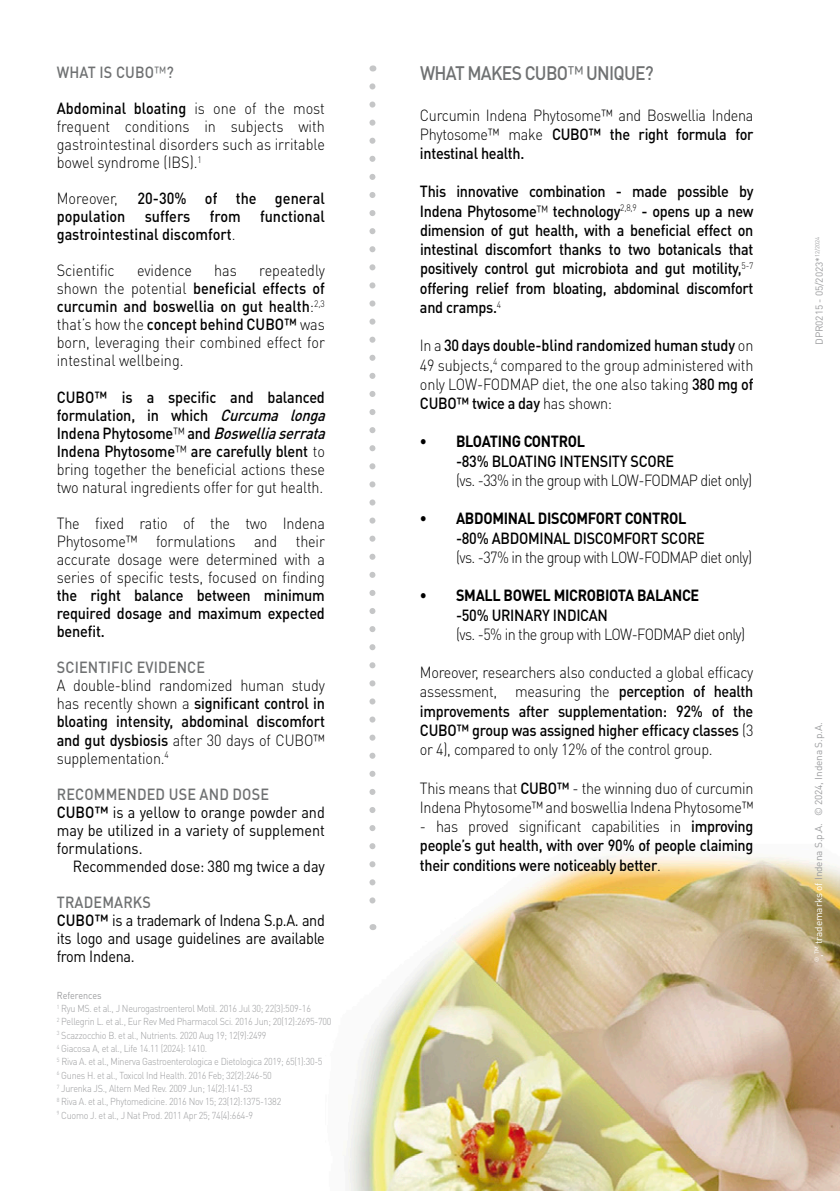
<style>
.page{position:relative;width:840px;height:1191px;background:#fff}
.page>*{position:absolute;margin:0;border:0;box-sizing:border-box;transform-origin:0 0}
.t1{font:500 19.4px "DIN Pro";letter-spacing:-.04em;color:#6f7172;scale:.9 1}
.t2{font:300 16px/18px "DIN Pro";letter-spacing:-.02em;color:#000;text-align:justify;scale:.9 1}
.t3{font:500 16px/18px "DIN Pro";letter-spacing:-.02em;color:#000;text-align:justify;scale:.9 1}
.t4{font:16px/18px "DIN Pro";letter-spacing:-.01em;color:#000;scale:.9 1}
.t5{font:300 16px "DIN Pro";letter-spacing:-.04em;color:#000;scale:.9 1}
.t6{font:700 16px "DIN Pro";letter-spacing:-.02em;color:#000;scale:.9 1}
.t7{font:500 16px "DIN Pro";letter-spacing:.01em;color:#6f7172;scale:.9 1}
.t8{font:300 16px "DIN Pro";color:#000;scale:.9 1}
.t9{font:300 10px/13.4px "DIN Pro";letter-spacing:-.03em;color:#9c9d9f;scale:.9 1}
.t10{font:10px "DIN Pro";letter-spacing:-.01em;color:#9c9d9f}
.s1{font-weight:400}
.s2{font-weight:500}
.s3{font-weight:300}
.s4{font-style:italic}
.s5{font-weight:500;color:#6f7172}
.s6{color:#fff}
</style>
<div class="page">
<img style="left:348px;top:845px;width:491px;height:346px">
<svg style="left:369px;top:86px;width:6px;height:832px"></svg>
<p class="t7" style="left:57px;top:61px;width:131px">WHAT IS CUBO<span class="s1">™</span>?</p>
<p class="t2" style="left:57px;top:98px;width:299px"><span class="s2">Abdominal bloating</span> is one of the most frequent conditions in subjects with gastrointestinal disorders such as irritable bowel syndrome (IBS).<sup>1</sup></p>
<p class="t3" style="left:57px;top:189px;width:299px"><span class="s3">Moreover,</span> 20-30% of the general population suffers from functional gastrointestinal discomfort<span class="s3">.</span></p>
<p class="t8" style="left:57px;top:259px;width:66px">Scientific</p>
<p class="t8" style="left:137px;top:259px;width:62px">evidence</p>
<p class="t2" style="left:214px;top:261px;width:27px">has</p>
<p class="t2" style="left:57px;top:261px;width:299px;text-indent:202px">repeatedly shown the potential <span class="s2">beneficial effects of curcumin and boswellia on gut health</span>:<sup>2,3 </sup>that’s how the <span class="s2">concept behind CUBO™</span> was born, leveraging their combined effect for intestinal wellbeing.</p>
<p class="t3" style="left:57px;top:387px;width:305px;text-align:left">CUBO™ is a specific and balanced formulation, in which <span class="s4">Curcuma longa </span>Indena Phytosome<span class="s3">™</span> and <span class="s4">Boswelliaserrata </span>Indena Phytosome<span class="s3">™</span> are carefully blent <span class="s3">to bring together the beneficial actions these two natural ingredients offer for gut health.</span></p>
<p class="t2" style="left:57px;top:513px;width:299px">The fixed ratio of the two Indena Phytosome™ formulations and their accurate dosage were determined with a series of specific tests, focused on finding</p>
<p class="t3" style="left:57px;top:585px;width:299px">the right balance between minimum required dosage and maximum expected benefit.</p>
<p class="t7" style="left:57px;top:656px;width:166px">SCIENTIFIC EVIDENCE</p>
<p class="t2" style="left:57px;top:676px;width:299px">A double-blind randomized human study has recently shown a <span class="s2">significant control in bloating intensity, abdominal discomfort and gut dysbiosis</span> after 30 days of CUBO™ supplementation.<sup>4</sup></p>
<p class="t4" style="left:57px;top:784px;width:299px"><span class="s5">RECOMMENDED USE AND DOSE<br></span><span class="s2">CUBO™</span> is a yellow to orange powder and may be utilized in a variety of supplement formulations.</p>
<p class="t4" style="left:73px;top:856px;width:281px">Recommended dose: 380 mg twice a day</p>
<p class="t4" style="left:57px;top:892px;width:299px"><span class="s5">TRADEMARKS<br></span><span class="s2">CUBO™</span> is a trademark of Indena S.p.A. and its logo and usage guidelines are available from Indena.</p>
<p class="t9" style="left:57px;top:988px;width:306px"><span class="s1">References<br></span><sup>1</sup> Ryu MS. et al., J Neurogastroenterol Motil. 2016 Jul 30; 22(3):509-16<br><sup>2</sup> Pellegrin L. et al., Eur Rev Med Pharmacol Sci. 2016 Jun; 20(12):2695-700<br><sup>3</sup> Scazzocchio B. et al., Nutrients. 2020 Aug 19; 12(9):2499<br><sup>4</sup> Giacosa A, et al., Life 14.11 (2024): 1410.<br><sup>5</sup> Riva A. et al., Minerva Gastroenterologica e Dietologica 2019; 65(1):30-5<br><sup>6</sup> Gunes H. et al., Toxicol Ind Health. 2016 Feb; 32(2):246-50<br><sup>7</sup> Jurenka JS., Altern Med Rev. 2009 Jun; 14(2):141-53<br><sup>8</sup> Riva A. et al., Phytomedicine. 2016 Nov 15; 23(12):1375-1382<br><sup>9</sup> Cuomo J. et al., J Nat Prod. 2011 Apr 25; 74(4):664-9</p>
<p class="t1" style="left:420px;top:60px;width:261px">WHAT MAKES CUBO<span class="s1">™</span> UNIQUE?</p>
<p class="t2" style="left:420px;top:104px;width:372px;line-height:19.2px">Curcumin Indena Phytosome™ and Boswellia Indena Phytosome™ make <span class="s2">CUBO™ the right formula for intestinal health.</span></p>
<p class="t3" style="left:420px;top:181px;width:372px;line-height:19.2px">This innovative combination - made possible by Indena Phytosome<span class="s3">™</span> technology<sup>2,8,9</sup> - opens up a new dimension of gut health, with a beneficial effect on intestinal discomfort thanks to two botanicals that positively control gut microbiota and gut motility,<sup>5-7 </sup>offering relief from bloating, abdominal discomfort and cramps.<sup>4</sup></p>
<p class="t2" style="left:420px;top:335px;width:372px;line-height:19.2px">In a <span class="s2">30 days double-blind randomized human study</span> on 49 subjects,<sup>4</sup> compared to the group administered with only LOW-FODMAP diet, the one also taking <span class="s2">380 mg of CUBO™ twice a day</span> has shown:</p>
<p class="t6" style="left:420px;top:431px;width:185px">• BLOATING CONTROL</p>
<p class="t3" style="left:456px;top:451px;width:244px">-83% BLOATING INTENSITY SCORE</p>
<p class="t5" style="left:456px;top:469px;width:330px">(vs. -33% in the group with LOW-FODMAP diet only)</p>
<p class="t6" style="left:420px;top:508px;width:297px">• ABDOMINAL DISCOMFORT CONTROL</p>
<p class="t3" style="left:456px;top:528px;width:278px">-80% ABDOMINAL DISCOMFORT SCORE</p>
<p class="t5" style="left:456px;top:546px;width:330px">(vs. -37% in the group with LOW-FODMAP diet only)</p>
<p class="t6" style="left:420px;top:584px;width:312px">• SMALL BOWEL MICROBIOTA BALANCE</p>
<p class="t3" style="left:456px;top:605px;width:170px">-50% URINARY INDICAN</p>
<p class="t5" style="left:456px;top:623px;width:323px">(vs. -5% in the group with LOW-FODMAP diet only)</p>
<p class="t2" style="left:420px;top:662px;width:372px;line-height:19.2px">Moreover, researchers also conducted a global efficacy assessment, measuring the <span class="s2">perception of health improvements after supplementation: 92% of the CUBO™ group was assigned higher efficacy classes</span> (3 or 4), compared to only 12% of the control group.</p>
<p class="t2" style="left:420px;top:777px;width:372px;line-height:19.2px">This means that <span class="s2">CUBO™</span> - the winning duo of curcumin<br>Indena Phytosome™ and boswellia Indena Phytosome™</p>
<p class="t3" style="left:420px;top:816px;width:372px;line-height:19.2px"><span class="s3">- has proved significant capabilities in</span> improving people’s gut health, with over 90% of people claiming their conditions were noticeably better<span class="s3">.</span></p>
<p class="t10" style="left:811px;top:345px;width:109px;rotate:-90deg">DPR0215 - 05/2023*<sup>12/2024</sup></p>
<p class="t10" style="left:811px;top:962px;width:241px;rotate:-90deg"><sup>®</sup><span class="s6">,</span><sup>TM</sup> <span class="s6">trademarks of</span> Indena S.p.A. © 2024, Indena S.p.A.</p>
</div>
